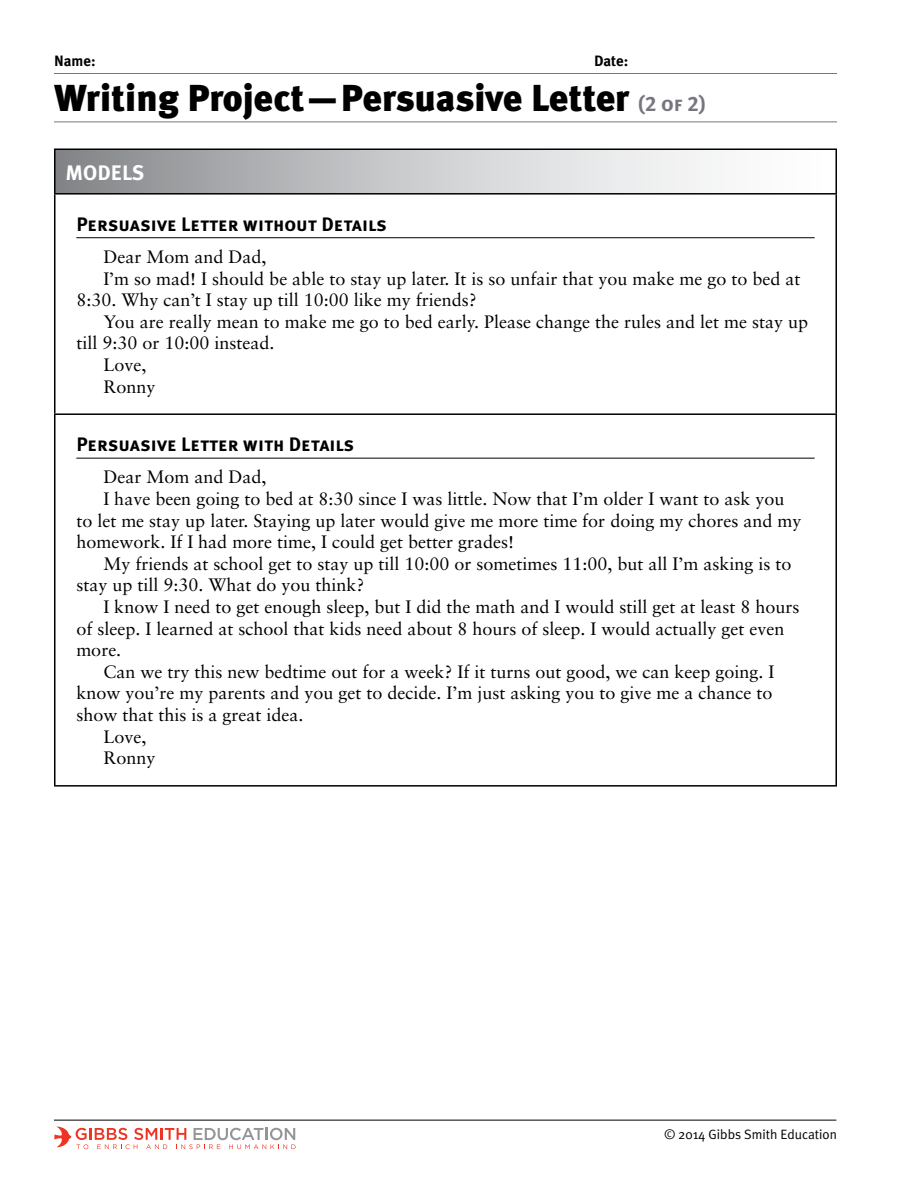
<style>
.page{position:relative;width:918px;height:1188px;background:#fff}
.page>*{position:absolute;margin:0;border:0;box-sizing:border-box;transform-origin:0 0}
.Chapt___lesson{font:900 37.5px "Meta Plus";color:#000}
.t1{font:700 21px "Meta Plus";color:#fff}
.t2{font:19.5px "Meta Plus Bold Caps";color:#000}
.t3{font:18px/21.6px "Sabon";color:#000}
.t4{font:700 15px "Meta Plus";color:#000}
.t5{font:13.5px "Meta Plus Normal";color:#000}
.s1{font-family:"Meta Plus Bold Caps";font-weight:400;font-size:21px;color:#777680}
</style>
<div class="page">
<hr style="left:54px;top:73px;width:783px;height:1px;background:#777680">
<hr style="left:54px;top:122px;width:783px;height:1px;background:#777680">
<div style="left:55px;top:149px;width:781px;height:45px;background:linear-gradient(to right,#8a8d90,#fff)"></div>
<hr style="left:54px;top:148px;width:783px;height:2px;background:#000">
<hr style="left:54px;top:150px;width:2px;height:43px;background:#000">
<hr style="left:836px;top:150px;width:1px;height:43px;background:#000">
<hr style="left:54px;top:193px;width:783px;height:2px;background:#000">
<hr style="left:54px;top:195px;width:2px;height:218px;background:#000">
<hr style="left:836px;top:195px;width:1px;height:218px;background:#000">
<hr style="left:54px;top:413px;width:783px;height:2px;background:#000">
<hr style="left:54px;top:415px;width:2px;height:370px;background:#000">
<hr style="left:836px;top:415px;width:1px;height:370px;background:#000">
<hr style="left:54px;top:785px;width:783px;height:2px;background:#000">
<hr style="left:76px;top:237px;width:739px;height:1px;background:#000">
<hr style="left:76px;top:458px;width:739px;height:1px;background:#000">
<hr style="left:54px;top:1120px;width:782px;height:1px;background:#000">
<svg style="left:54px;top:1126px;width:242px;height:23px"></svg>
<p class="t4" style="left:54px;top:52px;width:43px">Name:</p>
<p class="t4" style="left:594px;top:52px;width:36px">Date:</p>
<p class="Chapt___lesson" style="left:54px;top:76px;width:654px">Writing Project—Persuasive Letter <span class="s1">(2 of 2)</span></p>
<p class="t1" style="left:66px;top:160px;width:80px">MODELS</p>
<p class="t2" style="left:76px;top:213px;width:312px">Persuasive Letter without Details</p>
<p class="t3" style="left:103px;top:246px;width:165px">Dear Mom and Dad,</p>
<p class="t3" style="left:76px;top:267px;width:726px;text-indent:27px">I’m so mad! I should be able to stay up later. It is so unfair that you make me go to bed at<br>8:30. Why can’t I stay up till 10:00 like my friends?</p>
<p class="t3" style="left:76px;top:311px;width:733px;text-indent:27px">You are really mean to make me go to bed early. Please change the rules and let me stay up till 9:30 or 10:00 instead.</p>
<p class="t3" style="left:103px;top:354px;width:45px">Love,</p>
<p class="t3" style="left:103px;top:375px;width:54px">Ronny</p>
<p class="t2" style="left:76px;top:433px;width:280px">Persuasive Letter with Details</p>
<p class="t3" style="left:103px;top:466px;width:165px">Dear Mom and Dad,</p>
<p class="t3" style="left:76px;top:488px;width:727px;text-indent:27px">I have been going to bed at 8:30 since I was little. Now that I’m older I want to ask you to let me stay up later. Staying up later would give me more time for doing my chores and my homework. If I had more time, I could get better grades!</p>
<p class="t3" style="left:76px;top:553px;width:717px;text-indent:27px">My friends at school get to stay up till 10:00 or sometimes 11:00, but all I’m asking is to stay up till 9:30. What do you think?</p>
<p class="t3" style="left:76px;top:596px;width:725px;text-indent:27px">I know I need to get enough sleep, but I did the math and I would still get at least 8 hours of sleep. I learned at school that kids need about 8 hours of sleep. I would actually get even more.</p>
<p class="t3" style="left:76px;top:661px;width:700px;text-align:justify;text-indent:27px">Can we try this new bedtime out for a week? If it turns out good, we can keep going. I know you’re my parents and you get to decide. I’m just asking you to give me a chance to show that this is a great idea.</p>
<p class="t3" style="left:103px;top:725px;width:45px">Love,</p>
<p class="t3" style="left:103px;top:747px;width:54px">Ronny</p>
<p class="t5" style="left:664px;top:1126px;width:174px">© 2014 Gibbs Smith Education</p>
</div>
